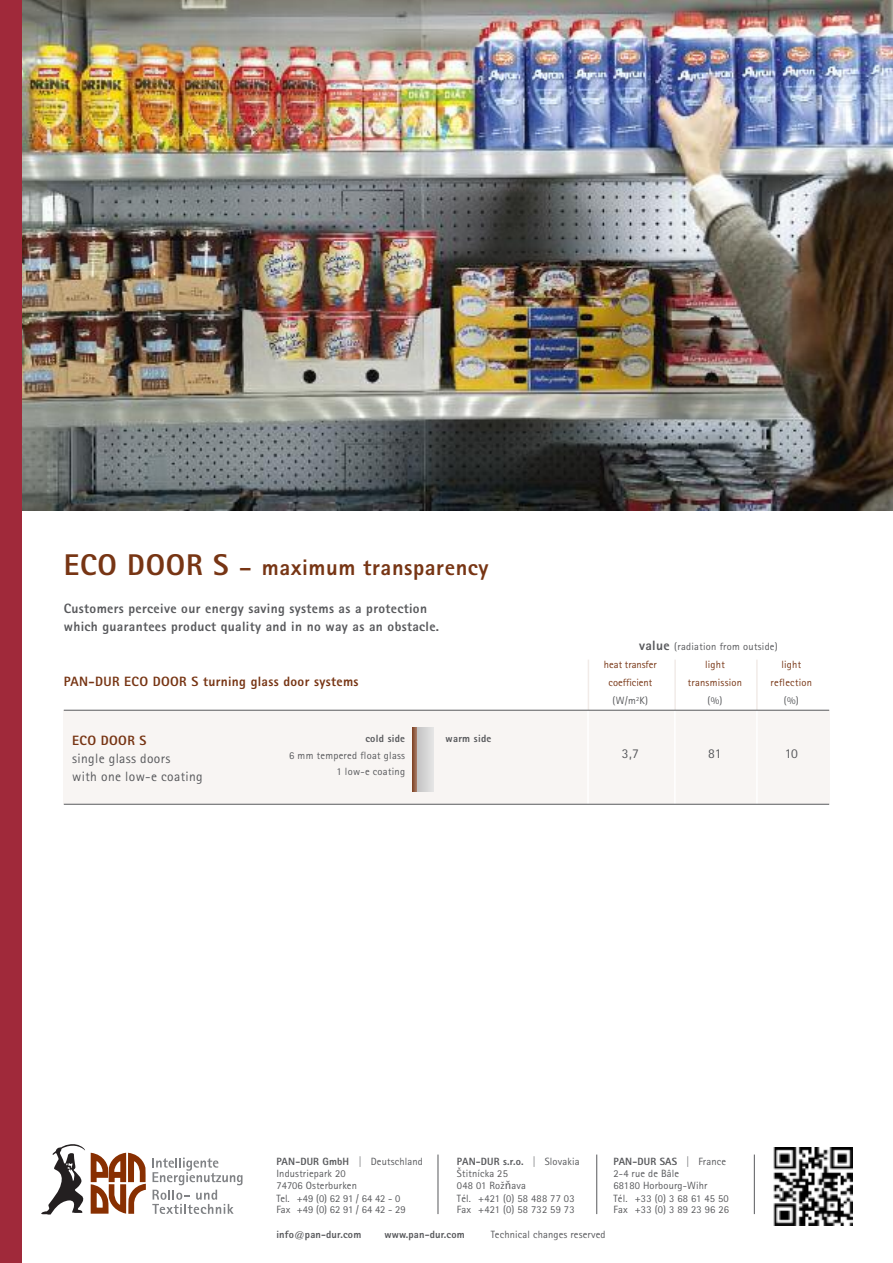
<style>
.page{position:relative;width:893px;height:1263px;background:#fff}
.page>*{position:absolute;margin:0;border:0;box-sizing:border-box;transform-origin:0 0}
.t1{font:800 22.5px "Rotis Sans Serif";letter-spacing:.025em;color:#773514}
.t2{font:800 13.5px/18px "Rotis Sans Serif";letter-spacing:.025em;color:#58595c}
.t3{font:800 13.5px "Rotis Sans Serif";letter-spacing:.025em;color:#773514}
.t4{font:13.5px/18px "Rotis Sans Serif";letter-spacing:.025em;color:#58595c}
.t5{font:10.5px/12.8px "Rotis Sans Serif";letter-spacing:.015em;color:#58595c}
.t6{font:800 10.5px "Rotis Sans Serif";letter-spacing:.015em;color:#58595c}
.t7{font:10.5px "Rotis Sans Serif";letter-spacing:.025em;color:#773514}
.t8{font:10.5px "Rotis Sans Serif";color:#773514}
.s1{font-size:30px}
.s2{font-weight:800;font-size:13.5px}
.s3{color:#773514}
.s4{font-weight:800}
.s5{font-family:"Lucida Grande"}
</style>
<div class="page">
<div style="left:63px;top:710px;width:766px;height:94px;background:#f8f5f3"></div>
<hr style="left:674px;top:710px;width:2px;height:95px;background:#fff">
<hr style="left:587px;top:710px;width:2px;height:314px;background:#fff">
<hr style="left:674px;top:659px;width:2px;height:51px;background:#f1ebe8">
<hr style="left:756px;top:659px;width:2px;height:51px;background:#f1ebe8">
<hr style="left:588px;top:659px;width:1px;height:51px;background:#f1ebe8">
<hr style="left:756px;top:710px;width:2px;height:94px;background:#fff">
<img style="left:21px;top:0;width:872px;height:510px">
<div style="left:0;top:0;width:21px;height:1263px;background:#a0293a"></div>
<hr style="left:64px;top:710px;width:765px;height:1px;background:#58595c">
<hr style="left:64px;top:804px;width:765px;height:1px;background:#58595c">
<div style="left:416px;top:728px;width:17px;height:63px;background:linear-gradient(to bottom,#d2d2d2,#d2d2d2)"></div>
<svg style="left:412px;top:728px;width:5px;height:63px"></svg>
<svg style="left:152px;top:1157px;width:90px;height:57px"></svg>
<svg style="left:91px;top:1153px;width:55px;height:61px"></svg>
<svg style="left:41px;top:1144px;width:44px;height:70px"></svg>
<hr style="left:438px;top:1154px;width:1px;height:60px;background:#58595c">
<hr style="left:596px;top:1154px;width:1px;height:60px;background:#58595c">
<hr style="left:754px;top:1154px;width:1px;height:60px;background:#58595c">
<img style="left:774px;top:1147px;width:78px;height:78px">
<h1 class="t1" style="left:64px;top:554px;width:426px"><span class="s1">ECO DOOR S</span> – maximum transparency</h1>
<p class="t2" style="left:64px;top:599px;width:377px">Customers perceive our energy saving systems as a protection which guarantees product quality and in no way as an obstacle.</p>
<p class="t3" style="left:64px;top:673px;width:296px">PAN-DUR ECO DOOR S turning glass door systems</p>
<p class="t3" style="left:72px;top:733px;width:76px">ECO DOOR S</p>
<p class="t4" style="left:72px;top:750px;width:132px">single glass doors<br>with one low-e coating</p>
<p class="t6" style="left:365px;top:732px;width:41px">cold side</p>
<p class="t5" style="left:289px;top:747px;width:118px;line-height:16.2px;text-align:right">6 mm tempered float glass<br>1 low-e coating</p>
<p class="t6" style="left:446px;top:732px;width:47px">warm side</p>
<p class="t5" style="left:604px;top:638px;width:175px;line-height:18px;text-indent:35px"><span class="s2">value</span> (radiation from outside) <span class="s3">heat transfer</span></p>
<p class="t7" style="left:705px;top:658px;width:21px">light</p>
<p class="t7" style="left:781px;top:658px;width:21px">light</p>
<p class="t8" style="left:609px;top:676px;width:45px">coefficient</p>
<p class="t7" style="left:688px;top:676px;width:56px">transmission</p>
<p class="t7" style="left:770px;top:676px;width:43px">reflection</p>
<p class="t5" style="left:613px;top:694px;width:37px">(W/m<sup>2</sup>K)</p>
<p class="t5" style="left:707px;top:694px;width:16px">(%)</p>
<p class="t5" style="left:784px;top:694px;width:16px">(%)</p>
<p class="t4" style="left:622px;top:745px;width:18px">3,7</p>
<p class="t4" style="left:708px;top:745px;width:15px">81</p>
<p class="t4" style="left:785px;top:745px;width:15px">10</p>
<p class="t5" style="left:457px;top:1155px;width:124px"><span class="s4">PAN-DUR s.r.o.</span> | Slovakia<br>Štitnícka 25</p>
<p class="t5" style="left:457px;top:1179px;width:119px">048 01 Rož<span class="s5">ň</span>ava<br>Tél. +421 (0) 58 488 77 03</p>
<p class="t5" style="left:457px;top:1203px;width:119px">Fax +421 (0) 58 732 59 73</p>
<p class="t5" style="left:276px;top:1155px;width:148px"><span class="s4">PAN-DUR GmbH</span> | Deutschland<br>Industriepark 20</p>
<p class="t5" style="left:276px;top:1179px;width:126px">74706 Osterburken<br>Tel. +49 (0) 62 91 / 64 42 - 0</p>
<p class="t5" style="left:276px;top:1203px;width:131px">Fax +49 (0) 62 91 / 64 42 - 29</p>
<p class="t6" style="left:276px;top:1228px;width:86px">info@pan-dur.com</p>
<p class="t6" style="left:384px;top:1228px;width:82px">www.pan-dur.com</p>
<p class="t5" style="left:491px;top:1228px;width:116px">Technical changes reserved</p>
<p class="t5" style="left:613px;top:1155px;width:114px"><span class="s4">PAN-DUR SAS</span> | France<br>2-4 rue de Bâle</p>
<p class="t5" style="left:613px;top:1179px;width:117px">68180 Horbourg-Wihr<br>Tél. +33 (0) 3 68 61 45 50</p>
<p class="t5" style="left:613px;top:1203px;width:117px">Fax +33 (0) 3 89 23 96 26</p>
</div>
